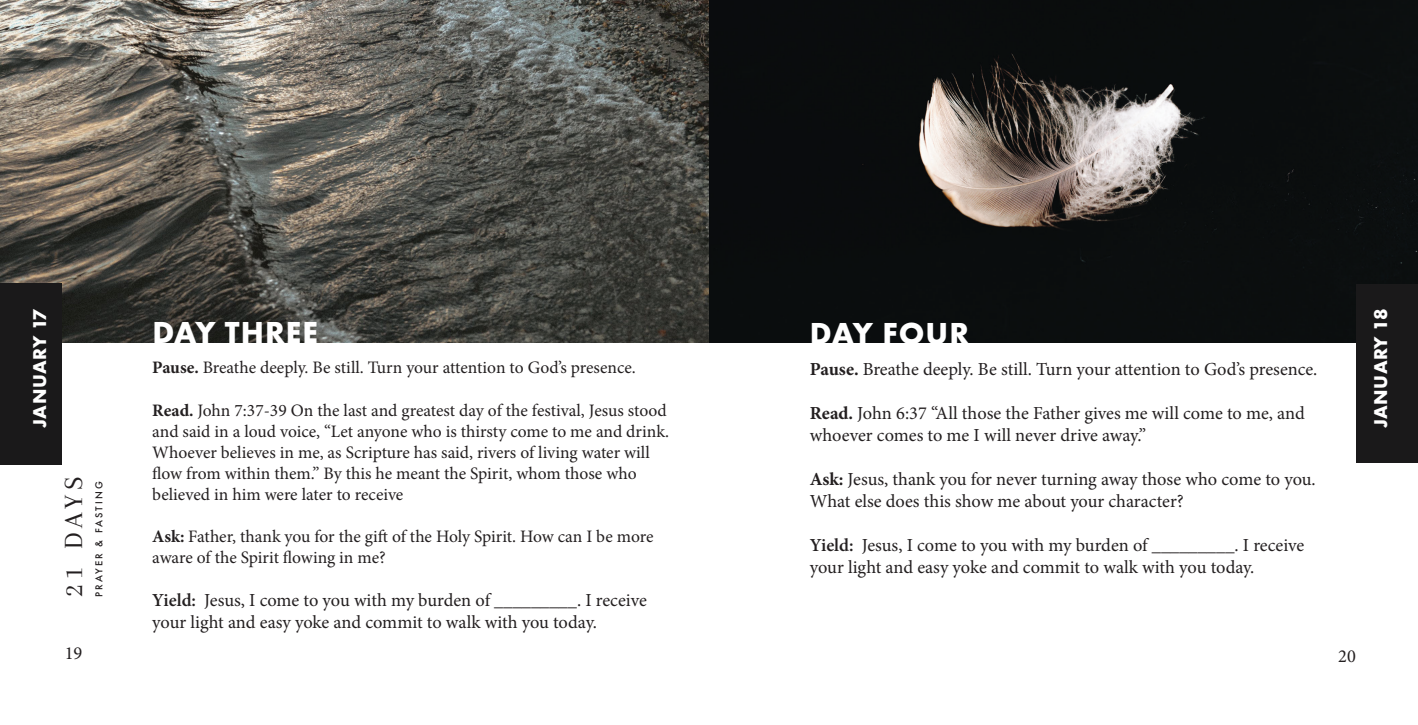
<style>
.page{position:relative;width:1418px;height:725px;background:#fff}
.page>*{position:absolute;margin:0;border:0;box-sizing:border-box;transform-origin:0 0}
.t1{font:700 31.5px "Futura PT";letter-spacing:.035em;color:#fff}
.t2{font:27.12px "Arapey";color:#231f20}
.t3{font:700 19.25px "Futura PT";letter-spacing:.025em;color:#fff}
.t4{font:18.38px/22.1px "Minion Pro";letter-spacing:-.005em;color:#231f20}
.t5{font:17.5px/21px "Minion Pro";letter-spacing:-.005em;color:#231f20}
.t6{font:500 10.5px "Futura PT";letter-spacing:.2em;color:#231f20}
.s1{font-weight:700}
.s2{font-weight:600}
</style>
<div class="page">
<img style="left:1px;top:0;width:1417px;height:342px">
<div style="left:0;top:283px;width:61px;height:182px;background:#1a191a"></div>
<div style="left:1356px;top:284px;width:62px;height:179px;background:#1a191a"></div>
<p class="t3" style="left:27px;top:427px;width:121px;rotate:-90deg">JANUARY 17</p>
<p class="t3" style="left:1368px;top:428px;width:120px;rotate:-90deg">JANUARY 18</p>
<h1 class="t1" style="left:152px;top:312px;width:167px">DAY THREE</h1>
<p class="t5" style="left:152px;top:357px;width:485px"><span class="s1">Pause.</span> Breathe deeply. Be still. Turn your attention to God’s presence.</p>
<p class="t5" style="left:152px;top:399px;width:518px"><span class="s1">Read.</span> John 7:37-39 On the last and greatest day of the festival, Jesus stood and said in a loud voice, “Let anyone who is thirsty come to me and drink.<br>Whoever believes in me, as Scripture has said, rivers of living water will flow from within them.” By this he meant the Spirit, whom those who believed in him were later to receive</p>
<p class="t5" style="left:152px;top:525px;width:502px"><span class="s1">Ask:</span> Father, thank you for the gift of the Holy Spirit. How can I be more aware of the Spirit flowing in me?</p>
<p class="t4" style="left:152px;top:588px;width:496px"><span class="s2">Yield:</span> Jesus, I come to you with my burden of _________. I receive your light and easy yoke and commit to walk with you today.</p>
<h1 class="t1" style="left:810px;top:312px;width:161px">DAY FOUR</h1>
<p class="t4" style="left:810px;top:358px;width:509px"><span class="s1">Pause.</span> Breathe deeply. Be still. Turn your attention to God’s presence.</p>
<p class="t4" style="left:810px;top:402px;width:496px"><span class="s1">Read.</span> John 6:37 “All those the Father gives me will come to me, and whoever comes to me I will never drive away.”</p>
<p class="t4" style="left:810px;top:468px;width:507px"><span class="s1">Ask:</span> Jesus, thank you for never turning away those who come to you.<br>What else does this show me about your character?</p>
<p class="t4" style="left:810px;top:534px;width:496px"><span class="s2">Yield:</span> Jesus, I come to you with my burden of _________. I receive your light and easy yoke and commit to walk with you today.</p>
<h2 class="t2" style="left:59px;top:597px;width:123px;rotate:-90deg">21 DAYS</h2>
<p class="t6" style="left:92px;top:597px;width:117px;rotate:-90deg">PRAYER &amp; FASTING</p>
<p class="t4" style="left:65px;top:642px;width:19px">19</p>
<p class="t4" style="left:1338px;top:645px;width:19px">20</p>
</div>
